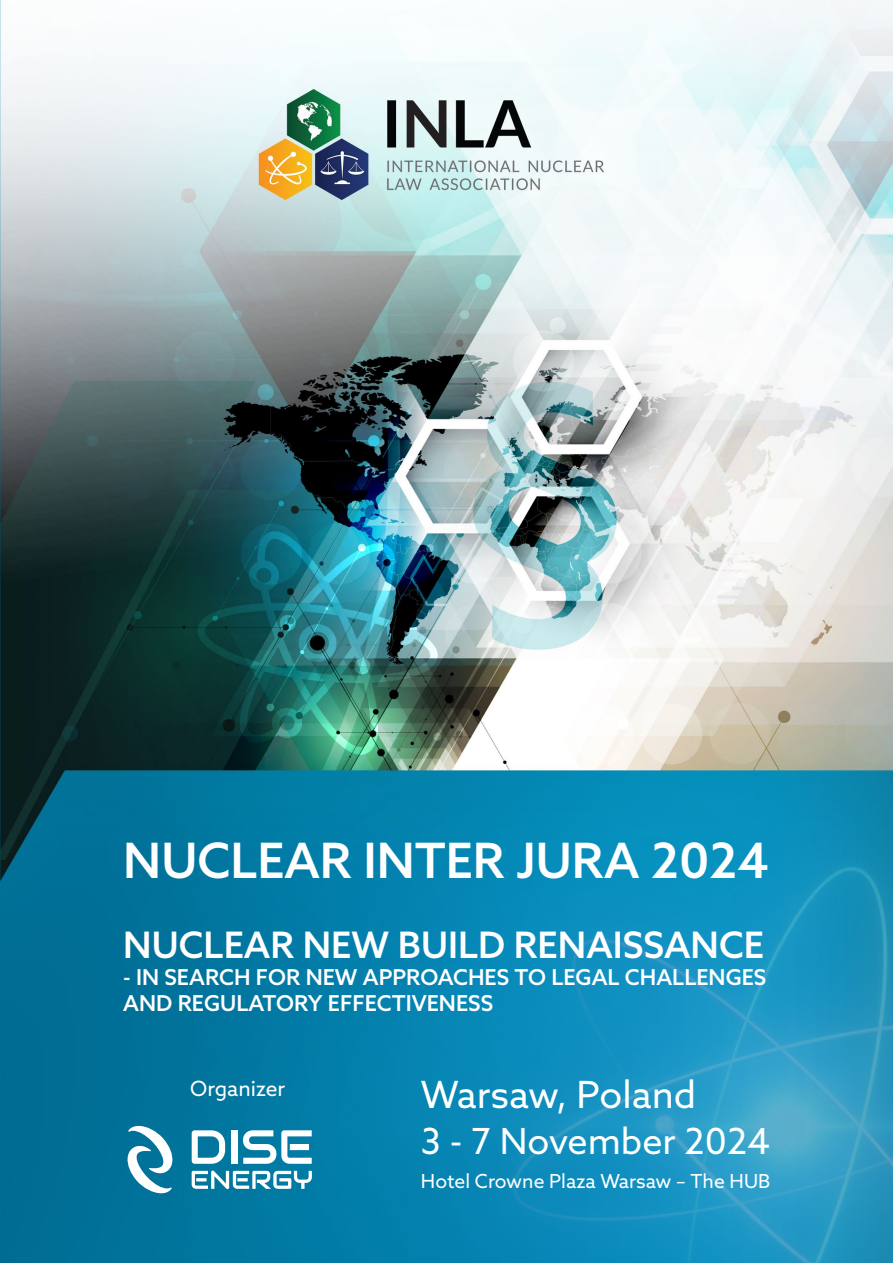
<style>
.page{position:relative;width:893px;height:1263px;background:#fff}
.page>*{position:absolute;margin:0;border:0;box-sizing:border-box;transform-origin:0 0}
.t1{font:500 48.75px "Azo Sans";color:#fff}
.t2{font:37.5px "Azo Sans";color:#fff}
.t3{font:500 36.45px "Azo Sans";color:#fff}
.t4{font:36px "Azo Sans";color:#fff}
.t5{font:500 21.9px/26.2px "Azo Sans";color:#fff}
.t6{font:21px "Azo Sans";color:#fff}
.t7{font:19.35px "Azo Sans";color:#fff}
</style>
<div class="page">
<img style="left:0;top:0;width:893px;height:1263px">
<svg style="left:192px;top:1130px;width:33px;height:34px"></svg>
<div style="left:231px;top:1130px;width:6px;height:34px;background:#fff"></div>
<svg style="left:243px;top:1130px;width:69px;height:34px"></svg>
<svg style="left:192px;top:1170px;width:120px;height:19px"></svg>
<svg style="left:127px;top:1126px;width:46px;height:67px"></svg>
<h1 class="t1" style="left:123px;top:828px;width:647px">NUCLEAR INTER JURA 2024</h1>
<h3 class="t3" style="left:123px;top:921px;width:642px">NUCLEAR NEW BUILD RENAISSANCE</h3>
<p class="t5" style="left:123px;top:963px;width:645px">- IN SEARCH FOR NEW APPROACHES TO LEGAL CHALLENGES<br>AND REGULATORY EFFECTIVENESS</p>
<p class="t6" style="left:190px;top:1074px;width:96px">Organizer</p>
<h2 class="t2" style="left:421px;top:1070px;width:277px">Warsaw, Poland</h2>
<h3 class="t4" style="left:421px;top:1117px;width:351px">3 - 7 November 2024</h3>
<p class="t7" style="left:421px;top:1169px;width:351px">Hotel Crowne Plaza Warsaw – The HUB</p>
</div>
